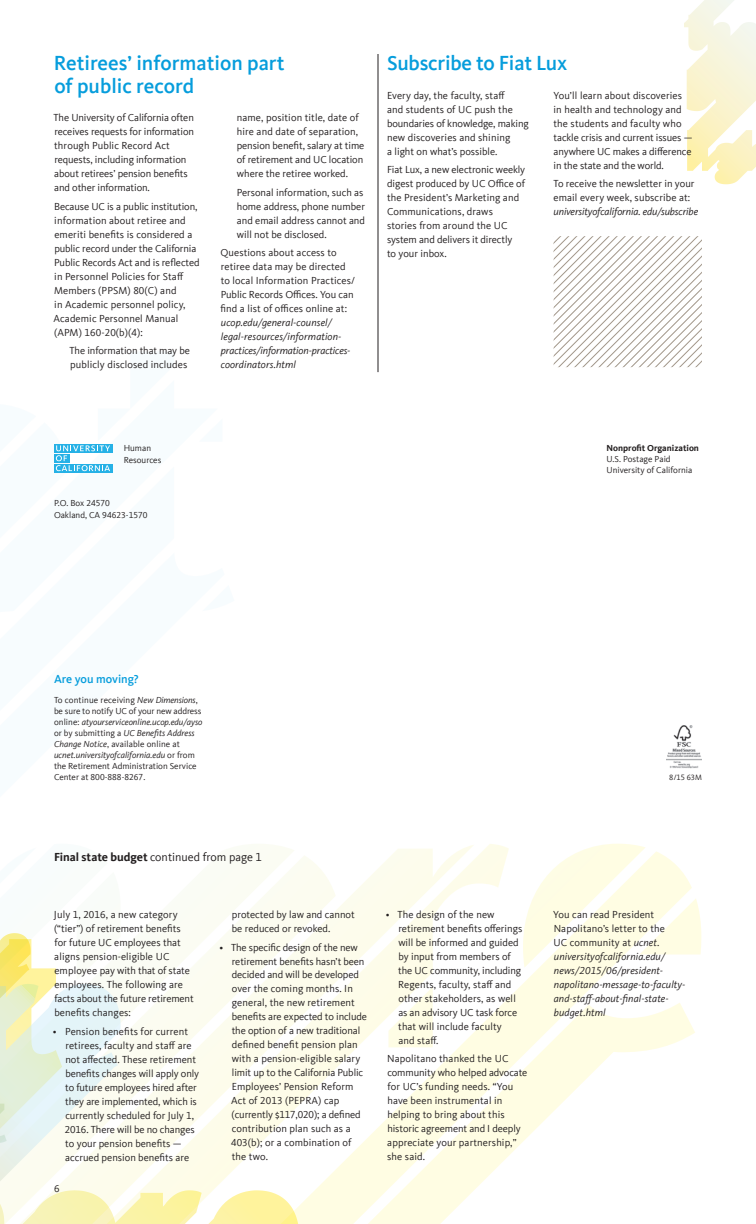
<style>
.page{position:relative;width:756px;height:1224px;background:#fff}
.page>*{position:absolute;margin:0;border:0;box-sizing:border-box;transform-origin:0 0}
.t1{font:500 21px/23px "Kievit Offc Pro";color:#069ddc}
.t2{font:12px "Kievit Offc Pro";color:#231f20}
.t3{font:500 12px "Kievit Offc Pro";color:#069ddc}
.t4{font:10.5px/14px "Kievit Offc Pro";color:#231f20}
.t5{font:italic 10.5px/14px "Kievit Offc Pro";letter-spacing:.01em;color:#231f20}
.t6{font:italic 10.5px "Kievit Offc Pro";letter-spacing:-.01em;color:#231f20}
.t7{font:9px/11px "Kievit Offc Pro";color:#231f20}
.t8{font:700 9px "Kievit Offc Pro";color:#231f20}
.t9{font:8px "Kievit Offc Pro";color:#231f20}
.s1{font-style:italic}
.s2{font-weight:700}
.s3{font-style:normal}
</style>
<div class="page">
<svg style="left:714px;top:0;width:42px;height:43px"></svg>
<svg style="left:474px;top:851px;width:137px;height:152px"></svg>
<svg style="left:523px;top:844px;width:178px;height:124px"></svg>
<svg style="left:474px;top:1003px;width:221px;height:187px"></svg>
<svg style="left:157px;top:845px;width:317px;height:379px"></svg>
<svg style="left:0;top:939px;width:299px;height:285px"></svg>
<svg style="left:0;top:933px;width:121px;height:117px"></svg>
<img style="left:666px;top:725px;width:36px;height:43px">
<svg style="left:54px;top:444px;width:59px;height:29px"></svg>
<svg style="left:554px;top:236px;width:148px;height:131px"></svg>
<hr style="left:378px;top:54px;width:1px;height:318px;background:#231f20">
<h1 class="t1" style="left:54px;top:51px;width:232px">Retirees’ information part of public record</h1>
<p class="t4" style="left:54px;top:111px;width:142px">The University of California often receives requests for information through Public Record Act requests, including information about retirees’ pension benefits and other information.</p>
<p class="t4" style="left:54px;top:199px;width:148px">Because UC is a public institution, information about retiree and emeriti benefits is considered a public record under the California<br>Public Records Act and is reflected in Personnel Policies for Staff<br>Members (PPSM) 80(C) and<br>in Academic personnel policy,<br>Academic Personnel Manual (APM) 160-20(b)(4):</p>
<p class="t4" style="left:70px;top:344px;width:122px">The information that may be publicly disclosed includes</p>
<p class="t4" style="left:237px;top:111px;width:129px">name, position title, date of hire and date of separation, pension benefit, salary at time of retirement and UC location where the retiree worked.</p>
<p class="t4" style="left:237px;top:185px;width:130px">Personal information, such as home address, phone number and email address cannot and will not be disclosed.</p>
<p class="t4" style="left:220px;top:246px;width:136px">Questions about access to retiree data may be directed to local Information Practices/<br>Public Records Offices. You can find a list of offices online at:</p>
<p class="t5" style="left:221px;top:316px;width:131px">ucop.edu/general-counsel/ legal-resources/information&shy;practices/information-practices&shy;coordinators.html</p>
<h1 class="t1" style="left:387px;top:51px;width:182px">Subscribe to Fiat Lux</h1>
<p class="t4" style="left:387px;top:88px;width:143px">Every day, the faculty, staff<br>and students of UC push the boundaries of knowledge, making new discoveries and shining<br>a light on what’s possible.</p>
<p class="t4" style="left:387px;top:163px;width:140px">Fiat Lux, a new electronic weekly digest produced by UC Office of the President’s Marketing and<br>Communications, draws stories from around the UC system and delivers it directly<br>to your inbox.</p>
<p class="t4" style="left:553px;top:88px;width:140px">You’ll learn about discoveries in health and technology and the students and faculty who tackle crisis and current issues — anywhere UC makes a difference in the state and the world.</p>
<p class="t4" style="left:553px;top:177px;width:143px">To receive the newsletter in your email every week, subscribe at:</p>
<p class="t6" style="left:553px;top:206px;width:146px">universityofcalifornia. edu/subscribe</p>
<p class="t7" style="left:124px;top:443px;width:39px;line-height:11.5px">Human<br>Resources</p>
<p class="t8" style="left:607px;top:443px;width:94px">Nonprofit Organization</p>
<p class="t7" style="left:607px;top:453px;width:87px">U.S. Postage Paid<br>University of California</p>
<p class="t7" style="left:54px;top:498px;width:95px;line-height:11.5px">P.O. Box 24570<br>Oakland, CA 94623-1570</p>
<p class="t3" style="left:54px;top:672px;width:86px">Are you moving?</p>
<p class="t7" style="left:54px;top:695px;width:150px">To continue receiving <span class="s1">New Dimensions</span>, be sure to notify UC of your new address online: <span class="s1">atyourserviceonline.ucop.edu/ayso </span>or by submitting a <span class="s1">UC Benefits Address Change Notice</span>, available online at <span class="s1">ucnet.universityofcalifornia.edu</span> or from the Retirement Administration Service Center at 800-888-8267.</p>
<p class="t9" style="left:669px;top:773px;width:34px">8/15 63M</p>
<p class="t2" style="left:54px;top:850px;width:209px"><span class="s2">Final state budget</span> continued from page 1</p>
<p class="t4" style="left:54px;top:907px;width:141px">July 1, 2016, a new category (“tier”) of retirement benefits for future UC employees that aligns pension-eligible UC employee pay with that of state employees. The following are facts about the future retirement benefits changes:</p>
<p class="t4" style="left:65px;top:1024px;width:136px;text-indent:-12px">• Pension benefits for current retirees, faculty and staff are not affected. These retirement benefits changes will apply only to future employees hired after they are implemented, which is currently scheduled for July 1,<br>2016. There will be no changes to your pension benefits — accrued pension benefits are</p>
<p class="t4" style="left:54px;top:1182px;width:7px">6</p>
<p class="t4" style="left:232px;top:907px;width:124px">protected by law and cannot be reduced or revoked.</p>
<p class="t4" style="left:231px;top:940px;width:138px;text-indent:-12px">• The specific design of the new retirement benefits hasn’t been decided and will be developed over the coming months. In general, the new retirement benefits are expected to include the option of a new traditional defined benefit pension plan with a pension-eligible salary limit up to the California Public<br>Employees’ Pension Reform<br>Act of 2013 (PEPRA) cap (currently $117,020); a defined contribution plan such as a<br>403(b); or a combination of the two.</p>
<p class="t4" style="left:398px;top:907px;width:126px;text-indent:-12px">• The design of the new retirement benefits offerings will be informed and guided by input from members of the UC community, including<br>Regents, faculty, staff and other stakeholders, as well as an advisory UC task force that will include faculty<br>and staff.</p>
<p class="t4" style="left:387px;top:1052px;width:142px">Napolitano thanked the UC community who helped advocate for UC’s funding needs. “You have been instrumental in helping to bring about this historic agreement and I deeply appreciate your partnership,” she said.</p>
<p class="t5" style="left:553px;top:907px;width:134px"><span class="s3">You can read President<br>Napolitano’s letter to the<br>UC community at</span> ucnet. universityofcalifornia.edu/ news/2015/06/president&shy;napolitano-message-to-faculty&shy;and-staff-about-final-state&shy;budget.html</p>
</div>
